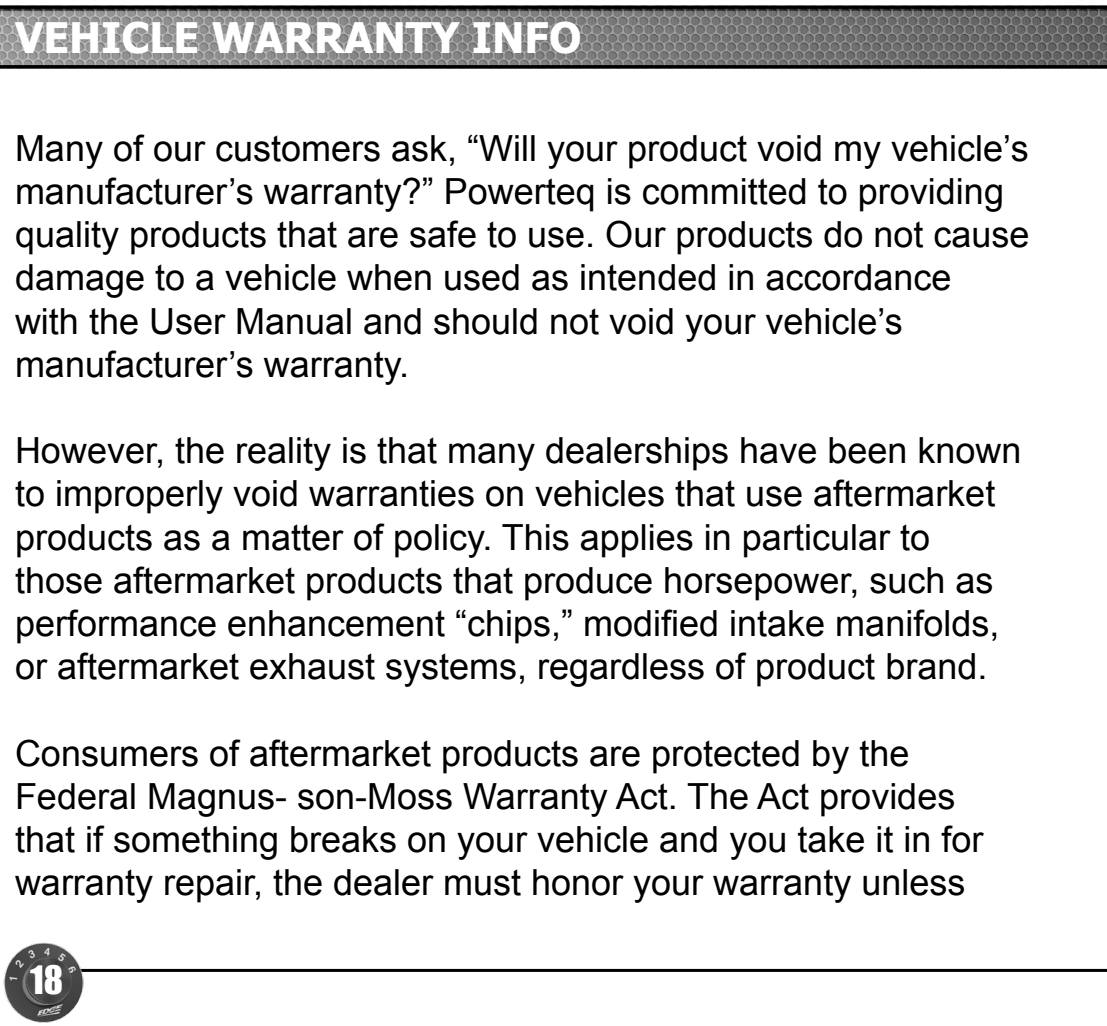
<style>
.page{position:relative;width:1107px;height:1026px;background:#fff}
.page>*{position:absolute;margin:0;border:0;box-sizing:border-box;transform-origin:0 0}
.white_black-bar_titt{font:700 42px "Tahoma";color:#fff}
.t1{font:36px/43.2px "Arial";color:#000}
.t2{font:36px "Impact";color:#fff}
</style>
<div class="page">
<hr style="left:51px;top:969px;width:1056px;height:3px;background:#000">
<img style="left:3px;top:943px;width:102px;height:80px">
<svg style="left:0;top:6px;width:1107px;height:62px;background:#747474"></svg>
<p class="white_black-bar_titt" style="left:15px;top:8px;width:568px">VEHICLE WARRANTY INFO</p>
<p class="t1" style="left:15px;top:127px;width:1016px">Many of our customers ask, “Will your product void my vehicle’s manufacturer’s warranty?” Powerteq is committed to providing quality products that are safe to use. Our products do not cause damage to a vehicle when used as intended in accordance<br>with the User Manual and should not void your vehicle’s manufacturer’s warranty.</p>
<p class="t1" style="left:15px;top:429px;width:1008px">However, the reality is that many dealerships have been known to improperly void warranties on vehicles that use aftermarket products as a matter of policy. This applies in particular to those aftermarket products that produce horsepower, such as performance enhancement “chips,” modified intake manifolds, or aftermarket exhaust systems, regardless of product brand.</p>
<p class="t1" style="left:15px;top:732px;width:970px">Consumers of aftermarket products are protected by the Federal Magnus- son-Moss Warranty Act. The Act provides that if something breaks on your vehicle and you take it in for warranty repair, the dealer must honor your warranty unless</p>
<p class="t2" style="left:30px;top:952px;width:34px">18</p>
</div>
